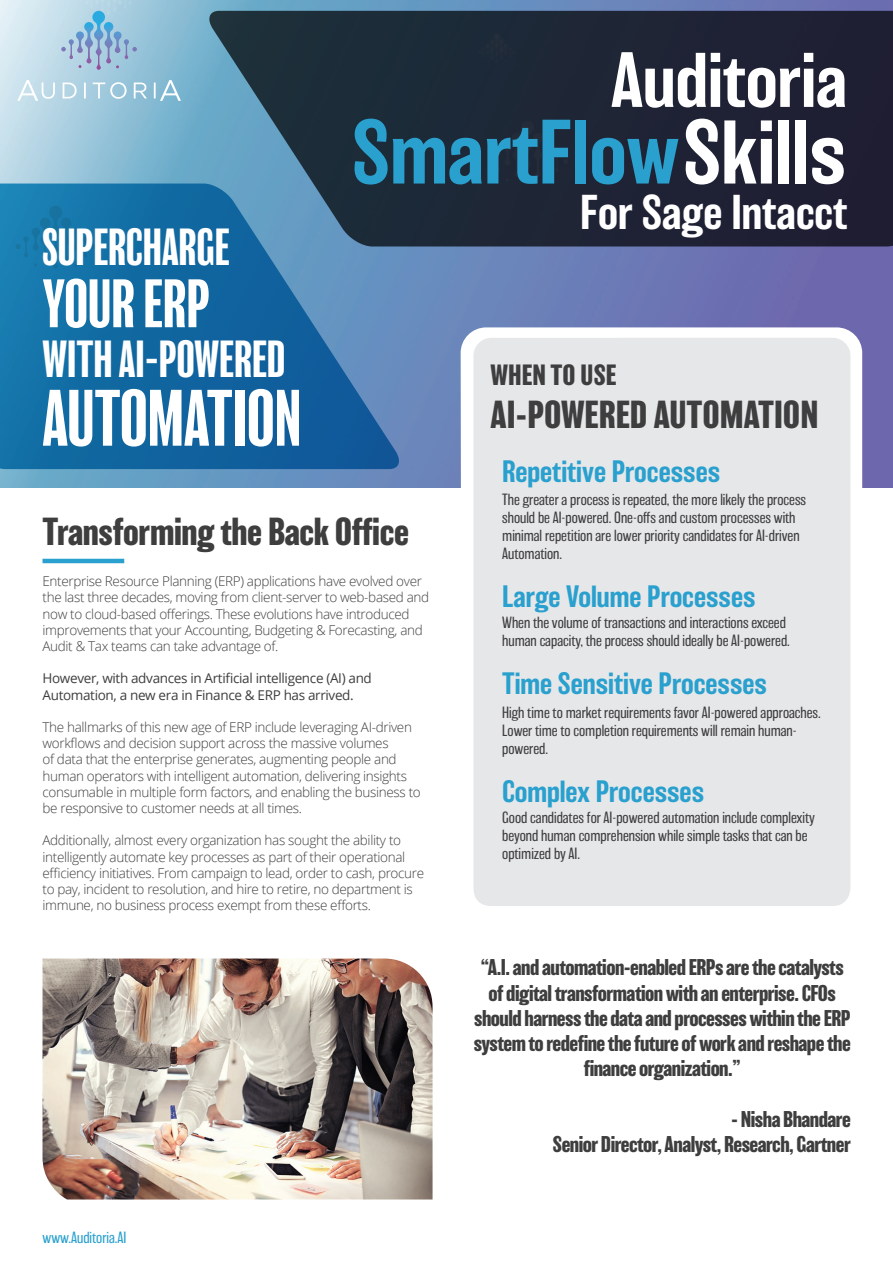
<style>
.page{position:relative;width:893px;height:1263px;background:#fff}
.page>*{position:absolute;margin:0;border:0;box-sizing:border-box;transform-origin:0 0}
.t1{font:500 84px "Balboa";color:#29a0ce}
.t2{font:condensed 73.5px "Balboa";color:#fff}
.t3{font:500 72px "Balboa";color:#fff}
.t4{font:condensed 63px "Balboa";color:#fff}
.t5{font:condensed 48px "Balboa";color:#fff}
.t6{font:500 45px "Balboa";color:#fff}
.t7{font:700 36px "Balboa";letter-spacing:-.01em;color:#3e3e3f}
.t8{font:500 28.5px "Balboa";color:#29a0ce}
.t9{font:700 27px "Balboa";color:#3e3e3f}
.t10{font:700 21px/25.2px "Balboa";letter-spacing:-.025em;color:#3e3e3f;text-align:center}
.t11{font:200 15px/18px "Balboa";color:#3e3e3f}
.t12{font:200 15px "Balboa";color:#29a0ce}
.t13{font:300 13.5px/16.2px "Open Sans";letter-spacing:-.025em;color:#3e3e3f}
.t14{font:13.5px/16.2px "Open Sans";letter-spacing:-.025em;color:#3e3e3f}
.s1{color:#fff}
</style>
<div class="page">
<img style="left:0;top:0;width:893px;height:487px">
<img style="left:43px;top:958px;width:390px;height:241px">
<svg style="left:461px;top:327px;width:401px;height:579px"></svg>
<div style="left:473px;top:338px;width:377px;height:568px;background:#e6e7e9;border-radius:18px"></div>
<svg style="left:201px;top:11px;width:692px;height:235px;background:#222d3f"></svg>
<svg style="left:0;top:184px;width:407px;height:285px;background:#226ea3"></svg>
<hr style="left:43px;top:559px;width:81px;height:4px;background:#29a0ce">
<svg style="left:17px;top:80px;width:164px;height:21px;background:#b3d4e3"></svg>
<svg style="left:76px;top:11px;width:46px;height:59px;background:#93bad9"></svg>
<h3 class="t3" style="left:611px;top:40px;width:238px">Auditoria</h3>
<h3 class="t5" style="left:43px;top:223px;width:189px">SUPERCHARGE</h3>
<h3 class="t4" style="left:43px;top:271px;width:169px">YOUR ERP</h3>
<h3 class="t5" style="left:43px;top:334px;width:244px">WITH AI-POWERED</h3>
<h2 class="t2" style="left:43px;top:381px;width:260px">AUTOMATION</h2>
<h1 class="t1" style="left:352px;top:106px;width:496px">SmartFlow <span class="s1">Skills</span></h1>
<h3 class="t6" style="left:580px;top:187px;width:269px">For Sage Intacct</h3>
<h3 class="t9" style="left:490px;top:360px;width:128px">WHEN TO USE</h3>
<h3 class="t7" style="left:490px;top:394px;width:329px">AI-POWERED AUTOMATION</h3>
<h3 class="t8" style="left:502px;top:456px;width:219px">Repetitive Processes</h3>
<h3 class="t7" style="left:43px;top:511px;width:368px">Transforming the Back Office</h3>
<p class="t13" style="left:43px;top:573px;width:388px">Enterprise Resource Planning (ERP) applications have evolved over the last three decades, moving from client-server to web-based and now to cloud-based offerings. These evolutions have introduced improvements that your Accounting, Budgeting &amp; Forecasting, and Audit &amp; Tax teams can take advantage of.</p>
<p class="t14" style="left:43px;top:670px;width:331px">However, with advances in Artificial intelligence (AI) and<br>Automation, a new era in Finance &amp; ERP has arrived.</p>
<p class="t13" style="left:43px;top:719px;width:380px">The hallmarks of this new age of ERP include leveraging AI-driven workflows and decision support across the massive volumes<br>of data that the enterprise generates, augmenting people and human operators with intelligent automation, delivering insights consumable in multiple form factors, and enabling the business to be responsive to customer needs at all times.</p>
<p class="t13" style="left:43px;top:832px;width:383px">Additionally, almost every organization has sought the ability to intelligently automate key processes as part of their operational efficiency initiatives. From campaign to lead, order to cash, procure to pay, incident to resolution, and hire to retire, no department is immune, no business process exempt from these efforts.</p>
<p class="t12" style="left:43px;top:1229px;width:85px">www.Auditoria.AI</p>
<p class="t11" style="left:502px;top:491px;width:305px">The greater a process is repeated, the more likely the process should be AI-powered. One-offs and custom processes with minimal repetition are lower priority candidates for AI-driven Automation.</p>
<h3 class="t8" style="left:502px;top:581px;width:255px">Large Volume Processes</h3>
<p class="t11" style="left:502px;top:614px;width:289px">When the volume of transactions and interactions exceed human capacity, the process should ideally be AI-powered.</p>
<h3 class="t8" style="left:502px;top:668px;width:266px">Time Sensitive Processes</h3>
<p class="t11" style="left:502px;top:703px;width:320px">High time to market requirements favor AI-powered approaches.<br>Lower time to completion requirements will remain human&shy;powered.</p>
<h3 class="t8" style="left:502px;top:775px;width:203px">Complex Processes</h3>
<p class="t11" style="left:502px;top:808px;width:314px">Good candidates for AI-powered automation include complexity beyond human comprehension while simple tasks that can be optimized by AI.</p>
<h3 class="t10" style="left:474px;top:955px;width:378px">“A.I. and automation-enabled ERPs are the catalysts of digital transformation with an enterprise. CFOs should harness the data and processes within the ERP system to redefine the future of work and reshape the finance organization.”</h3>
<h3 class="t10" style="left:552px;top:1106px;width:300px;text-align:right">- Nisha Bhandare<br>Senior Director, Analyst, Research, Gartner</h3>
</div>
